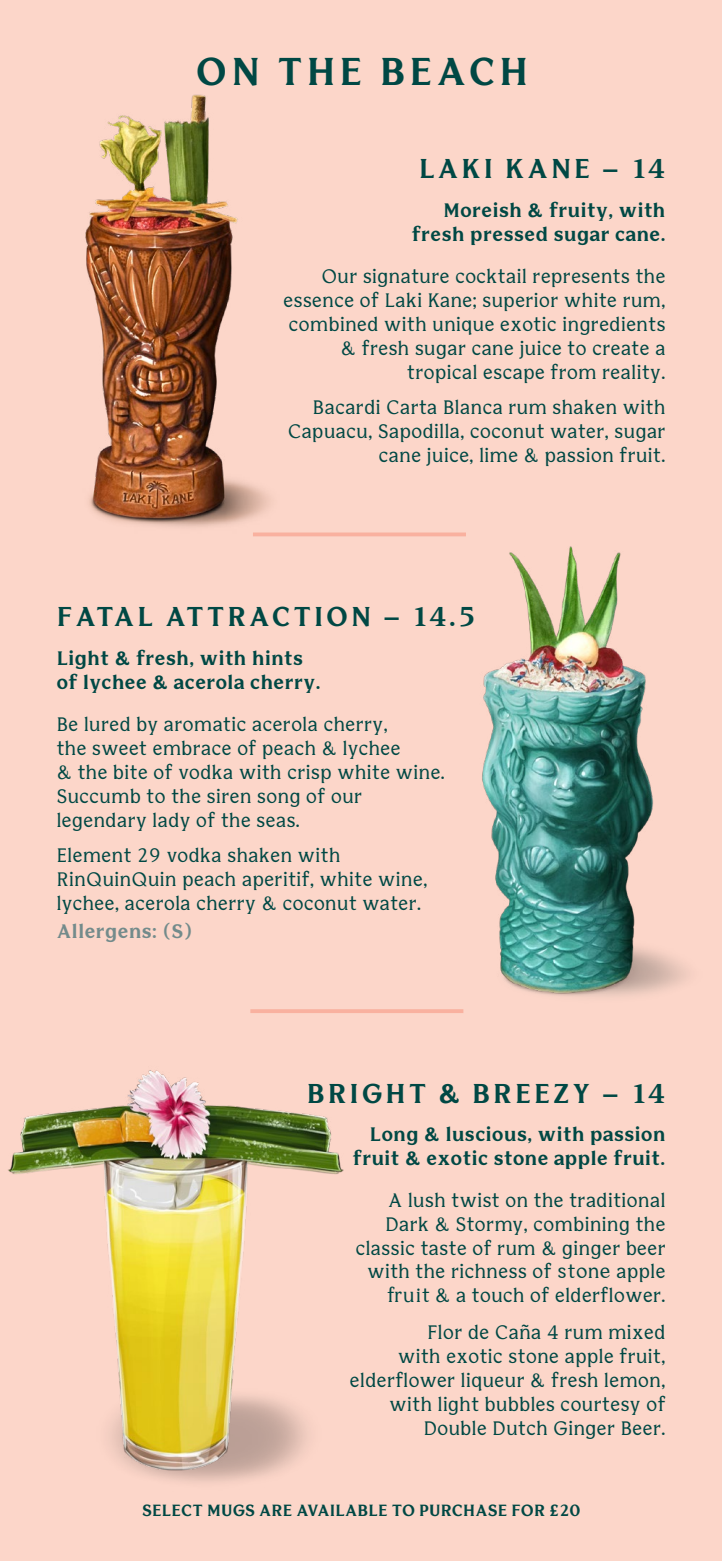
<style>
.page{position:relative;width:722px;height:1561px;background:#fff}
.page>*{position:absolute;margin:0;border:0;box-sizing:border-box;transform-origin:0 0}
.t1{font:700 38.2px "Bianco Serif";letter-spacing:.11em;color:#004844}
.t2{font:700 26.8px "Bianco Serif";letter-spacing:.11em;color:#004844}
.t3{font:19.2px/24px "Bianco Serif";letter-spacing:.03em;color:#004844;text-align:right}
.t4{font:700 19.2px/24px "Bianco Serif";letter-spacing:.03em;color:#004844;text-align:right}
.t5{font:700 19.2px "Bianco Serif";letter-spacing:.03em;color:#738b8b}
.t6{font:700 16px "Bianco Serif";letter-spacing:.01em;color:#004844}
.s1{font-family:"Bianco Serif New"}
</style>
<div class="page">
<div style="left:0;top:0;width:721px;height:1560px;background:#fcd6c9"></div>
<svg style="left:341px;top:532px;width:71px;height:4px"></svg>
<hr style="left:250px;top:1009px;width:213px;height:3px;background:#f9b19f">
<img style="left:85px;top:94px;width:256px;height:443px">
<img style="left:8px;top:1070px;width:336px;height:412px">
<img style="left:412px;top:532px;width:262px;height:481px">
<h1 class="t1" style="left:196px;top:47px;width:334px">ON THE BEACH</h1>
<h2 class="t2" style="left:419px;top:152px;width:248px">LAKI KANE – 14</h2>
<p class="t4" style="left:411px;top:200px;width:255px">Moreish &amp; fruity, with fresh pressed sugar cane.</p>
<p class="t3" style="left:283px;top:265px;width:383px">Our signature cocktail represents the essence of Laki Kane; superior white rum, combined with unique exotic ingredients &amp; fresh sugar cane juice to create a tropical escape from reality.</p>
<p class="t3" style="left:288px;top:397px;width:379px">Bacardi Carta Blanca rum shaken with<br>Capuacu, Sapodilla, coconut water, sugar cane juice, lime &amp; passion fruit.</p>
<h2 class="t2" style="left:57px;top:600px;width:420px">FATAL ATTRACTION – 14.5</h2>
<p class="t4" style="left:57px;top:647px;width:265px;text-align:left">Light &amp; fresh, with hints of lychee &amp; acerola cherry.</p>
<p class="t3" style="left:57px;top:713px;width:389px;text-align:left">Be lured by aromatic acerola cherry,<br>the sweet embrace of peach &amp; lychee<br>&amp; the bite of vodka with crisp white wine.<br>Succumb to the siren song of our legendary lady of the seas.</p>
<p class="t3" style="left:57px;top:844px;width:372px;text-align:left">Element 29 vodka shaken with<br>RinQuinQuin peach aperitif, white wine, lychee, acerola cherry &amp; coconut water.</p>
<p class="t5" style="left:57px;top:919px;width:137px">Allergens: (S)</p>
<h2 class="t2" style="left:307px;top:1076px;width:360px">BRIGHT &amp; BREEZY – 14</h2>
<p class="t4" style="left:353px;top:1124px;width:314px">Long &amp; luscious, with passion fruit &amp; exotic stone apple fruit.</p>
<p class="t3" style="left:355px;top:1189px;width:311px">A lush twist on the traditional<br>Dark &amp; Stormy, combining the classic taste of rum &amp; ginger beer with the richness of <span class="s1">stone</span> apple <span class="s1">fruit</span> &amp; a touch of elderflower.</p>
<p class="t3" style="left:350px;top:1321px;width:317px">Flor de Caña 4 rum mixed<br>with exotic stone apple fruit, elderflower liqueur &amp; fresh lemon, with light bubbles courtesy of<br>Double Dutch Ginger Beer.</p>
<p class="t6" style="left:142px;top:1499px;width:439px">SELECT MUGS ARE AVAILABLE TO PURCHASE FOR £20</p>
</div>
